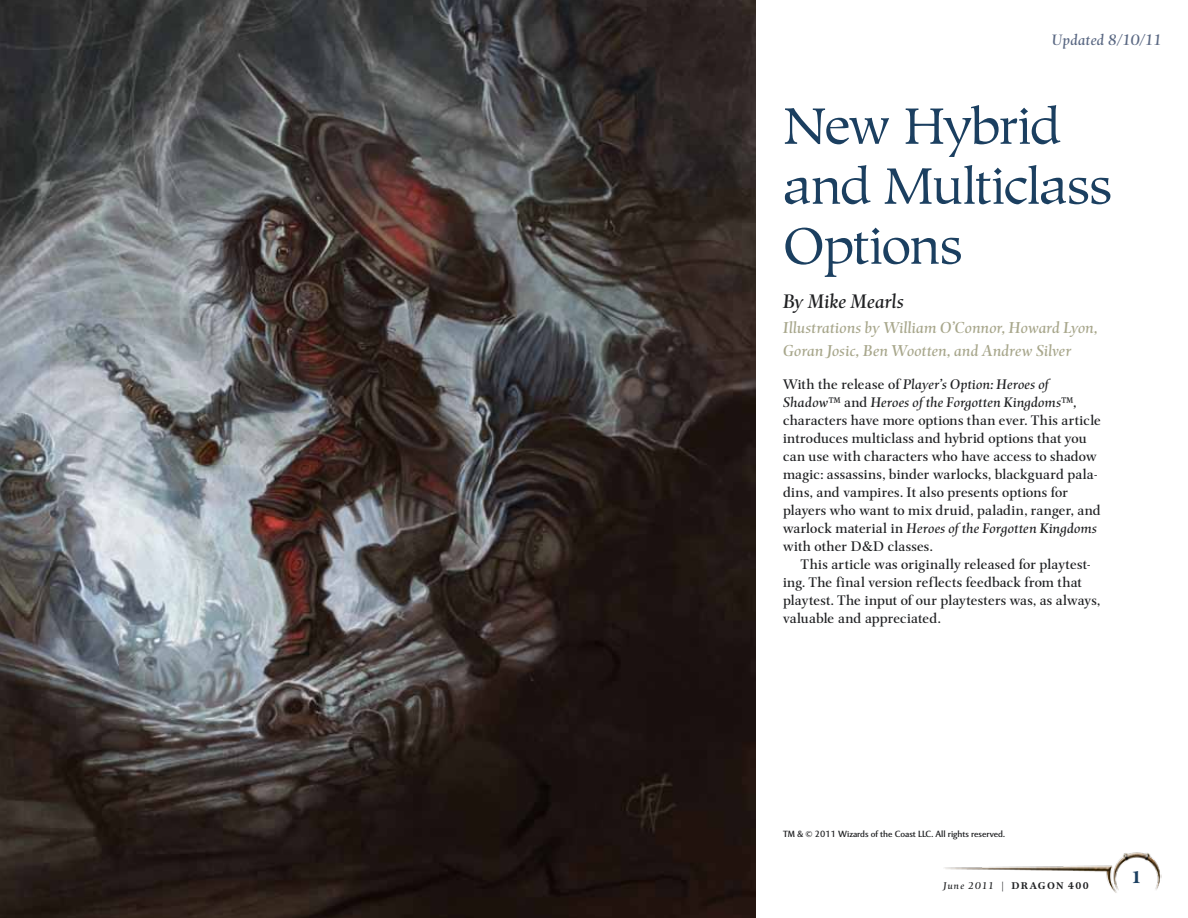
<style>
.page{position:relative;width:1188px;height:918px;background:#fff}
.page>*{position:absolute;margin:0;border:0;box-sizing:border-box;transform-origin:0 0}
.t1{font:51px/60px "Hiroshige Std";letter-spacing:-.035em;color:#1b3f60;scale:1.05 1}
.t2{font:italic 19.5px "Mentor Std";letter-spacing:.005em;color:#202123}
.t3{font:700 18px "Hiroshige Std";color:#1b3f60;scale:1.1 1}
.t4{font:italic 15.75px/22.5px "Mentor Std";letter-spacing:.02em;color:#a8a78c}
.t5{font:italic 15px "Mentor Std";letter-spacing:.02em;color:#5a6883}
.t6{font:13.8px/18px "Mentor Std";letter-spacing:.01em;color:#202123}
.t7{font:700 9.75px "Mentor Std";letter-spacing:.14em;color:#202123}
.t8{font:9px "Mentor Sans Std";color:#202123}
.s1{font-style:italic}
.s2{font-weight:400;font-style:italic}
.s3{font-weight:400}
</style>
<div class="page">
<img style="left:944px;top:852px;width:218px;height:41px">
<img style="left:0;top:0;width:756px;height:918px">
<p class="t5" style="left:1052px;top:30px;width:112px">Updated 8/10/11</p>
<h1 class="t1" style="left:783px;top:97px;width:315px">New Hybrid and Multiclass<br>Options</h1>
<h2 class="t2" style="left:783px;top:289px;width:122px">By Mike Mearls</h2>
<p class="t4" style="left:783px;top:316px;width:316px">Illustrations by William O’Connor, Howard Lyon,<br>Goran Josic, Ben Wootten, and Andrew Silver</p>
<p class="t6" style="left:783px;top:375px;width:320px">With the release of <span class="s1">Player’s Option: Heroes of Shadow™</span> and <span class="s1">Heroes of the Forgotten Kingdoms™, </span>characters have more options than ever. This article introduces multiclass and hybrid options that you can use with characters who have access to shadow magic: assassins, binder warlocks, blackguard pala&shy;dins, and vampires. It also presents options for players who want to mix druid, paladin, ranger, and warlock material in <span class="s1">Heroes of the Forgotten Kingdoms </span>with other D&amp;D classes.</p>
<p class="t6" style="left:783px;top:555px;width:319px;text-indent:18px">This article was originally released for playtest&shy;ing. The final version reflects feedback from that playtest. The input of our playtesters was, as always, valuable and appreciated.</p>
<p class="t8" style="left:783px;top:828px;width:223px">TM &amp; © 2011 Wizards of the Coast LLC. All rights reserved.</p>
<p class="t7" style="left:944px;top:879px;width:147px"><span class="s2">June 2011</span> <span class="s3">|</span> DRAGON 400</p>
<h3 class="t3" style="left:1130px;top:866px;width:13px">1</h3>
</div>
